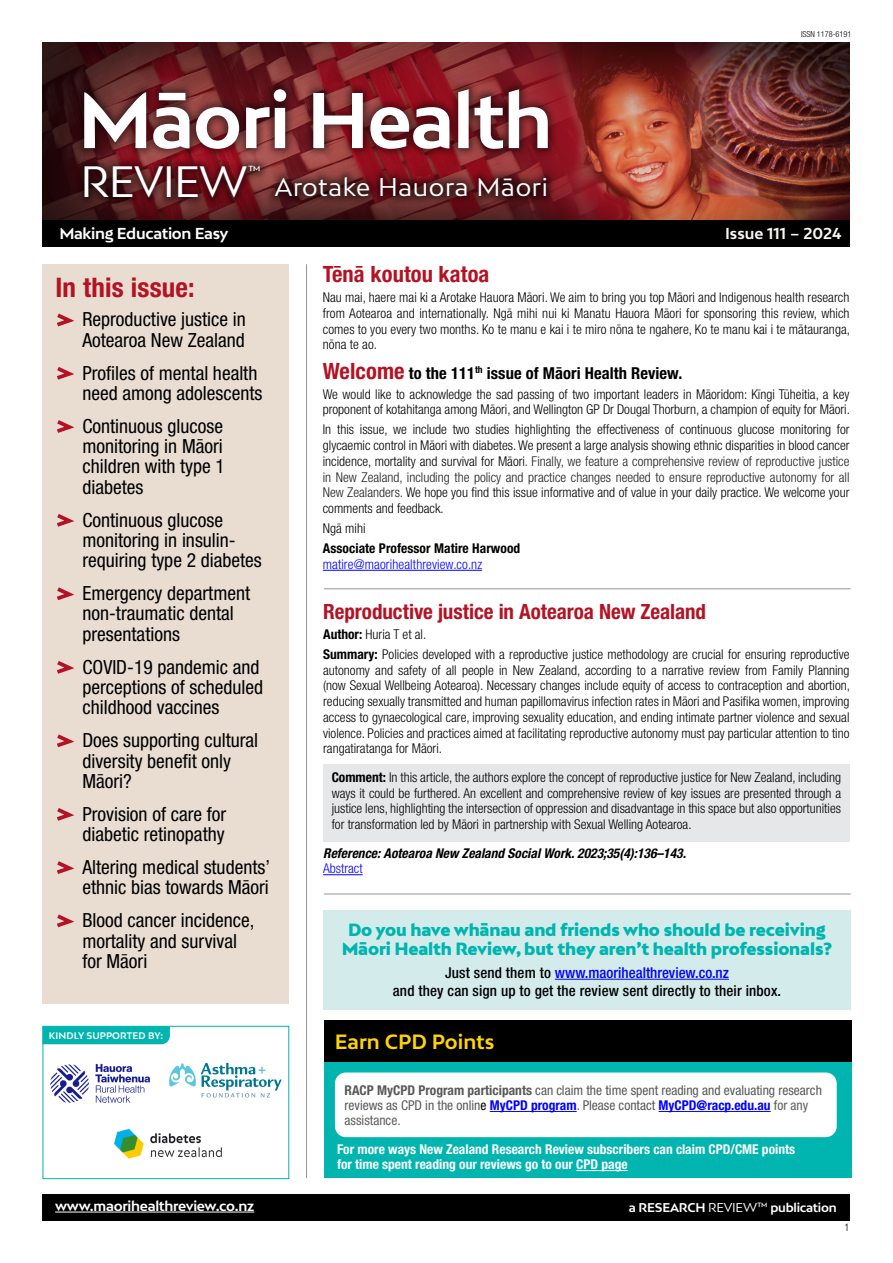
<style>
.page{position:relative;width:893px;height:1263px;background:#fff}
.page>*{position:absolute;margin:0;border:0;box-sizing:border-box;transform-origin:0 0}
.t1{font:700 74.4px "Bw Mitga";letter-spacing:-.02em;color:#fff}
.t2{font:40.8px "Bw Mitga";letter-spacing:-.02em;color:#fff}
.t3{font:700 condensed 27px "Helvetica Neue LT Pro";letter-spacing:.005em;color:#b31324}
.t4{font:24px "Bw Mitga";letter-spacing:.03em;color:#fff}
.t5{font:700 condensed 22.5px "Helvetica Neue LT Pro";letter-spacing:.005em;color:#b31324}
.t6{font:700 condensed 21px "Helvetica Neue LT Pro";color:#b31324}
.t7{font:condensed 19.5px/20.2px "Helvetica Neue LT Pro";color:#000}
.text{font:700 19.5px "Bw Mitga";color:#ffd400}
.t8{font:900 16.5px/19.5px "Bw Mitga";letter-spacing:-.01em;color:#00b5af;text-align:center}
.t9{font:700 condensed 16.5px "Helvetica Neue LT Pro";letter-spacing:.005em;color:#000}
.t10{font:500 condensed 15px/18px "Helvetica Neue LT Pro";letter-spacing:.01em;color:#000;text-align:center}
.t11{font:700 15px "Bw Mitga";letter-spacing:-.02em;color:#fff}
.t12{font:700 15px "Bw Mitga";color:#f9f5f1}
.t13{font:14.4px "Bw Mitga";color:#fff}
.t14{font:300 condensed 13.5px/15.8px "Helvetica Neue LT Pro";color:#000;text-align:justify}
.text-2{font:condensed 13.5px/15px "Helvetica Neue LT Pro";color:#58595b}
.text-3{font:700 condensed 13.5px/15px "Helvetica Neue LT Pro";color:#fff}
.t15{font:700 condensed 13.5px/15.8px "Helvetica Neue LT Pro";letter-spacing:.005em;color:#000}
.t16{font:italic 700 condensed 13.5px "Helvetica Neue LT Pro";color:#000}
.t17{font:700 13.5px "Bw Mitga";letter-spacing:-.02em;color:#fff}
.t18{font:300 condensed 13.5px "Helvetica Neue LT Pro";color:#00f}
.t19{font:700 12px "Bw Mitga";letter-spacing:-.02em;color:#fff}
.t20{font:300 condensed 10.5px "Helvetica Neue LT Pro";color:#000}
.t21{font:700 9px "Bw Mitga";letter-spacing:.01em;color:#fff}
.t22{font:300 condensed 8.25px "Helvetica Neue LT Pro";color:#000}
.s1{font-size:22.5px;color:#b31324}
.s2{color:#212121}
.s3{font-weight:300;color:#00f}
.s4{font-weight:700}
.s5{color:#00f}
.s6{color:#000}
.s7{font-weight:700;color:#00f}
.s8{color:#5e625c}
.s9{font-weight:400}
</style>
<div class="page">
<img style="left:43px;top:43px;width:806px;height:178px">
<div style="left:43px;top:221px;width:806px;height:26px;background:#000"></div>
<div style="left:43px;top:1194px;width:806px;height:26px;background:#000"></div>
<hr style="left:55px;top:1212px;width:199px;height:1px;background:#fff">
<div style="left:74px;top:79px;width:484px;height:80px;background:#000;opacity:.5"></div>
<div style="left:75px;top:156px;width:195px;height:51px;background:#000;opacity:.5"></div>
<div style="left:266px;top:167px;width:290px;height:39px;background:#000;opacity:.5"></div>
<hr style="left:324px;top:588px;width:527px;height:1px;background:#939598">
<hr style="left:324px;top:894px;width:527px;height:1px;background:#939598">
<hr style="left:306px;top:264px;width:1px;height:914px;background:#939598">
<div style="left:43px;top:264px;width:246px;height:739px;background:#e9ddd2"></div>
<svg style="left:57px;top:313px;width:18px;height:14px"></svg>
<svg style="left:57px;top:367px;width:18px;height:13px"></svg>
<svg style="left:57px;top:420px;width:18px;height:13px"></svg>
<svg style="left:57px;top:514px;width:18px;height:13px"></svg>
<svg style="left:57px;top:587px;width:18px;height:14px"></svg>
<svg style="left:57px;top:661px;width:18px;height:13px"></svg>
<svg style="left:57px;top:734px;width:18px;height:14px"></svg>
<svg style="left:57px;top:808px;width:18px;height:13px"></svg>
<svg style="left:57px;top:861px;width:18px;height:13px"></svg>
<svg style="left:57px;top:914px;width:18px;height:14px"></svg>
<hr style="left:323px;top:570px;width:159px;height:1px;background:#00f">
<div style="left:323px;top:764px;width:526px;height:77px;background:#e6e7e8"></div>
<hr style="left:323px;top:874px;width:40px;height:1px;background:#00f">
<img style="left:114px;top:1128px;width:108px;height:31px">
<svg style="left:169px;top:1063px;width:113px;height:34px"></svg>
<div style="left:45px;top:1028px;width:125px;height:16px;background:#00b5af"></div>
<div style="left:43px;top:1026px;width:246px;height:153px;border:1px solid #00b5af"></div>
<img style="left:50px;top:1063px;width:100px;height:40px">
<div style="left:324px;top:1031px;width:527px;height:147px;background:#00b5af"></div>
<hr style="left:576px;top:1170px;width:52px;height:1px;background:#fff">
<div style="left:335px;top:1072px;width:502px;height:65px;background:#fff;border-radius:11px"></div>
<hr style="left:490px;top:1111px;width:87px;height:1px;background:#00f">
<hr style="left:659px;top:1111px;width:112px;height:1px;background:#00f">
<div style="left:324px;top:1020px;width:527px;height:42px;background:#000"></div>
<div style="left:323px;top:910px;width:528px;height:100px;background:#d3eceb"></div>
<hr style="left:555px;top:979px;width:174px;height:1px;background:#00f">
<h1 class="t1" style="left:77px;top:71px;width:477px">Māori Health</h1>
<h2 class="t2" style="left:81px;top:155px;width:168px">REVIEW</h2>
<p class="t13" style="left:248px;top:163px;width:14px">™</p>
<h3 class="t4" style="left:275px;top:171px;width:275px">Arotake Hauora Māori</h3>
<p class="t11" style="left:59px;top:224px;width:171px">Making Education Easy</p>
<p class="t22" style="left:801px;top:29px;width:52px">ISSN 1178-6191</p>
<p class="t12" style="left:725px;top:224px;width:118px">Issue 111 – 2024</p>
<p class="t3" style="left:56px;top:271px;width:141px">In this issue:</p>
<p class="t7" style="left:82px;top:309px;width:165px">Reproductive justice in<br>Aotearoa New Zealand</p>
<p class="t7" style="left:82px;top:362px;width:182px">Profiles of mental health need among adolescents</p>
<p class="t7" style="left:82px;top:416px;width:144px;text-align:justify">Continuous glucose monitoring in Māori children with type 1 diabetes</p>
<p class="t7" style="left:82px;top:509px;width:181px">Continuous glucose monitoring in insulin&shy;requiring type 2 diabetes</p>
<p class="t7" style="left:82px;top:583px;width:169px">Emergency department non-traumatic dental presentations</p>
<p class="t7" style="left:82px;top:657px;width:182px">COVID-19 pandemic and perceptions of scheduled childhood vaccines</p>
<p class="t7" style="left:82px;top:730px;width:177px">Does supporting cultural diversity benefit only<br>Māori?</p>
<p class="t7" style="left:82px;top:804px;width:145px">Provision of care for diabetic retinopathy</p>
<p class="t7" style="left:82px;top:857px;width:189px">Altering medical students’ ethnic bias towards Māori</p>
<p class="t7" style="left:82px;top:910px;width:174px">Blood cancer incidence, mortality and survival for Māori</p>
<p class="t21" style="left:49px;top:1029px;width:116px">KINDLY SUPPORTED BY:</p>
<p class="t5" style="left:323px;top:260px;width:168px">Tēnā koutou katoa</p>
<p class="t14" style="left:323px;top:289px;width:529px">Nau mai, haere mai ki a Arotake Hauora Māori. We aim to bring you top Māori and Indigenous health research from Aotearoa and internationally. Ngā mihi nui ki Manatu Hauora Māori for sponsoring this review, which comes to you every two months. Ko te manu e kai i te miro nōna te ngahere, Ko te manu kai i te mātauranga, nōna te ao.</p>
<p class="t9" style="left:323px;top:363px;width:361px"><span class="s1">Welcome</span> to the 111<sup>th</sup> issue of Māori Health Review.</p>
<p class="t14" style="left:323px;top:386px;width:529px">We would like to acknowledge the sad passing of two important leaders in Māoridom: Kīngi Tūheitia, a key proponent of kotahitanga among Māori, and Wellington GP Dr Dougal Thorburn, a champion of equity for Māori.</p>
<p class="t14" style="left:323px;top:422px;width:528px">In this issue, we include two studies highlighting the effectiveness of continuous glucose monitoring for glycaemic control in Māori with diabetes. We present a large analysis showing ethnic disparities in blood cancer incidence, mortality and survival for Māori<span class="s2">. Finally, we feature a comprehensive review of reproductive justice in New Zealand, including the policy and practice changes needed to ensure reproductive autonomy for all New Zealanders.</span> We hope you find this issue informative and of value in your daily practice. We welcome your comments and feedback.</p>
<p class="t14" style="left:323px;top:520px;width:44px">Ngā mihi</p>
<p class="t15" style="left:323px;top:540px;width:199px">Associate Professor Matire Harwood <span class="s3">matire@maorihealthreview.co.nz</span></p>
<p class="t6" style="left:323px;top:599px;width:384px">Reproductive justice in Aotearoa New Zealand</p>
<p class="t14" style="left:323px;top:626px;width:105px"><span class="s4">Author:</span> Huria T et al.</p>
<p class="t14" style="left:323px;top:646px;width:528px"><span class="s4">Summary:</span> Policies developed with a reproductive justice methodology are crucial for ensuring reproductive autonomy and safety of all people in New Zealand, according to a narrative review from Family Planning (now Sexual Wellbeing Aotearoa). Necessary changes include equity of access to contraception and abortion, reducing sexually transmitted and human papillomavirus infection rates in Māori and Pasifika women, improving access to gynaecological care, improving sexuality education, and ending intimate partner violence and sexual violence. Policies and practices aimed at facilitating reproductive autonomy must pay particular attention to tino rangatiratanga for Māori.</p>
<p class="t14" style="left:332px;top:769px;width:511px"><span class="s4">Comment:</span> In this article, the authors explore the concept of reproductive justice for New Zealand, including ways it could be furthered. An excellent and comprehensive review of key issues are presented through a justice lens, highlighting the intersection of oppression and disadvantage in this space but also opportunities for transformation led by Māori in partnership with Sexual Welling Aotearoa.</p>
<p class="t16" style="left:323px;top:845px;width:364px">Reference: Aotearoa New Zealand Social Work. 2023;35(4):136–143.</p>
<p class="t18" style="left:323px;top:861px;width:41px">Abstract</p>
<p class="t8" style="left:342px;top:919px;width:492px">Do you have whānau and friends who should be receiving<br>Māori Health Review, but they aren’t health professionals?</p>
<p class="t10" style="left:393px;top:963px;width:390px">Just send them to <span class="s5">www.maorihealthreview.co.nz<br></span>and they can sign up to get the review sent directly to their inbox.</p>
<p class="text" style="left:335px;top:1029px;width:161px">Earn CPD Points</p>
<p class="text-2" style="left:345px;top:1083px;width:479px"><span class="s4">RACP MyCPD Program participants</span> can claim the time spent reading and evaluating research reviews as CPD in the onlin<span class="s6">e</span> <span class="s7">MyCPD program</span>. Please contact <span class="s7">MyCPD@racp.edu.au</span> f<span class="s8">or any assistance.</span></p>
<p class="text-3" style="left:337px;top:1142px;width:460px">For more ways New Zealand Research Review subscribers can claim CPD/CME points for time spent reading our reviews go to our CPD page</p>
<p class="t17" style="left:55px;top:1197px;width:201px">www.maorihealthreview.co.nz</p>
<p class="t19" style="left:629px;top:1199px;width:209px">a RESEARCH <span class="s9">REVIEW™</span> publication</p>
<p class="t20" style="left:844px;top:1221px;width:7px">1</p>
</div>
